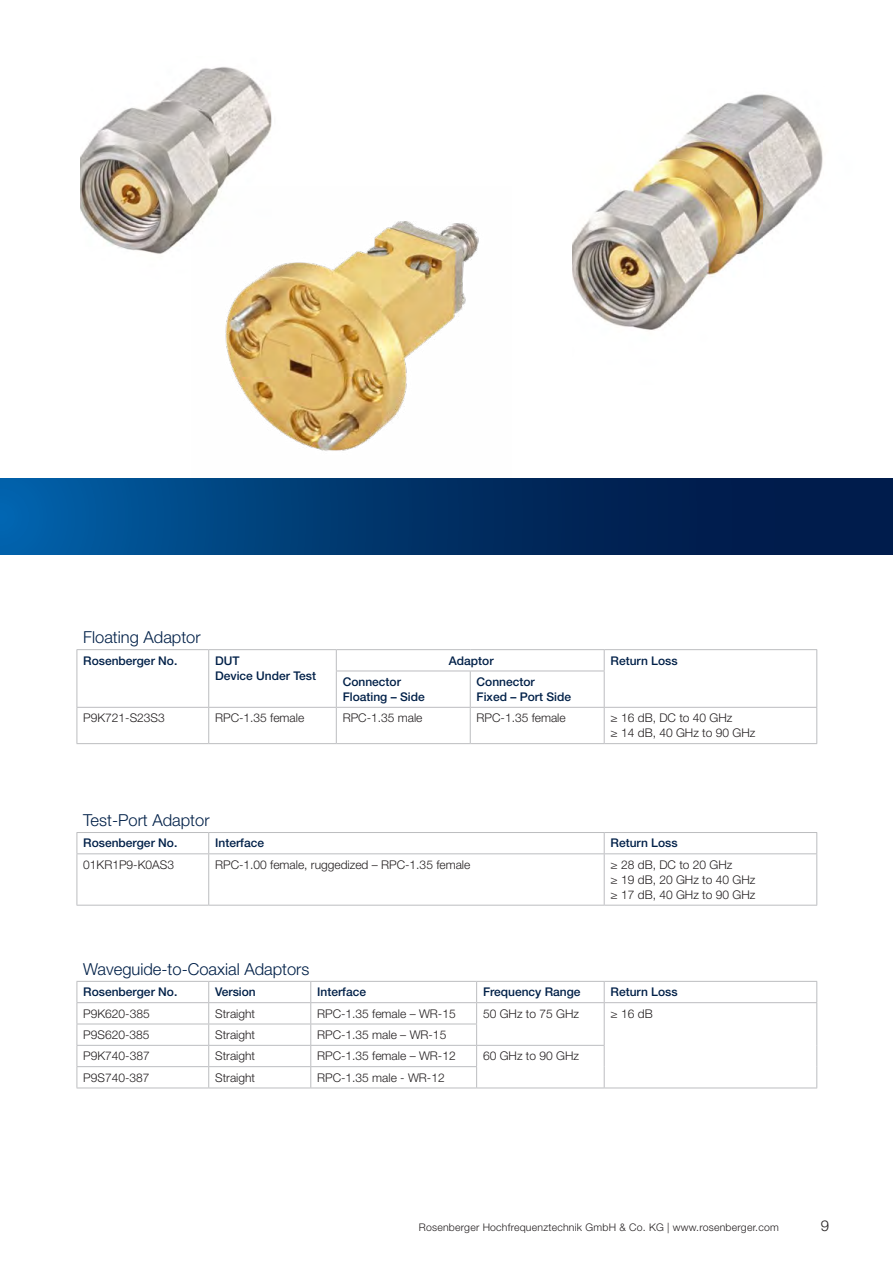
<style>
.page{position:relative;width:893px;height:1263px;background:#fff}
.page>*{position:absolute;margin:0;border:0;box-sizing:border-box;transform-origin:0 0}
.t1{font:300 16.5px "Helvetica Neue LT Pro";color:#002048}
.t2{font:300 15px "Helvetica Neue LT Pro";color:#231f20}
.t3{font:300 12px/15px "Helvetica Neue LT Pro";color:#231f20}
.t4{font:500 12px/15px "Helvetica Neue LT Pro";color:#002048}
.t5{font:300 10.5px "Helvetica Neue LT Pro";letter-spacing:.02em;color:#231f20}
</style>
<div class="page">
<img style="left:573px;top:94px;width:250px;height:236px">
<img style="left:81px;top:67px;width:191px;height:187px">
<img style="left:191px;top:187px;width:288px;height:264px">
<svg style="left:0;top:478px;width:893px;height:77px;background:#00346b"></svg>
<svg style="left:77px;top:650px;width:1px;height:21px"></svg>
<hr style="left:77px;top:671px;width:1px;height:36px;background:#bcbdc0">
<hr style="left:209px;top:649px;width:127px;height:1px;background:#bcbdc0">
<svg style="left:208px;top:650px;width:1px;height:21px"></svg>
<hr style="left:336px;top:649px;width:134px;height:1px;background:#bcbdc0">
<svg style="left:336px;top:650px;width:1px;height:21px"></svg>
<hr style="left:470px;top:649px;width:134px;height:1px;background:#bcbdc0">
<hr style="left:604px;top:649px;width:213px;height:1px;background:#bcbdc0">
<svg style="left:604px;top:650px;width:1px;height:21px"></svg>
<svg style="left:816px;top:650px;width:1px;height:21px"></svg>
<hr style="left:208px;top:671px;width:1px;height:36px;background:#bcbdc0">
<hr style="left:336px;top:671px;width:1px;height:36px;background:#bcbdc0">
<hr style="left:470px;top:671px;width:1px;height:36px;background:#bcbdc0">
<hr style="left:604px;top:671px;width:1px;height:36px;background:#bcbdc0">
<hr style="left:816px;top:671px;width:1px;height:36px;background:#bcbdc0">
<hr style="left:336px;top:671px;width:134px;height:1px;background:#bcbdc0">
<hr style="left:470px;top:671px;width:135px;height:1px;background:#bcbdc0">
<hr style="left:77px;top:707px;width:132px;height:1px;background:#bcbdc0">
<hr style="left:77px;top:708px;width:1px;height:35px;background:#bcbdc0">
<hr style="left:209px;top:707px;width:127px;height:1px;background:#bcbdc0">
<hr style="left:208px;top:708px;width:1px;height:35px;background:#bcbdc0">
<hr style="left:336px;top:707px;width:134px;height:1px;background:#bcbdc0">
<hr style="left:336px;top:708px;width:1px;height:35px;background:#bcbdc0">
<hr style="left:470px;top:707px;width:134px;height:1px;background:#bcbdc0">
<hr style="left:470px;top:708px;width:1px;height:35px;background:#bcbdc0">
<hr style="left:604px;top:707px;width:213px;height:1px;background:#bcbdc0">
<hr style="left:604px;top:708px;width:1px;height:35px;background:#bcbdc0">
<hr style="left:816px;top:708px;width:1px;height:35px;background:#bcbdc0">
<hr style="left:77px;top:743px;width:132px;height:1px;background:#bcbdc0">
<hr style="left:209px;top:743px;width:127px;height:1px;background:#bcbdc0">
<hr style="left:336px;top:743px;width:134px;height:1px;background:#bcbdc0">
<hr style="left:470px;top:743px;width:134px;height:1px;background:#bcbdc0">
<hr style="left:604px;top:743px;width:213px;height:1px;background:#bcbdc0">
<hr style="left:77px;top:649px;width:132px;height:1px;background:#bcbdc0">
<svg style="left:77px;top:833px;width:1px;height:20px"></svg>
<hr style="left:209px;top:832px;width:395px;height:1px;background:#bcbdc0">
<svg style="left:208px;top:833px;width:1px;height:20px"></svg>
<hr style="left:604px;top:832px;width:213px;height:1px;background:#bcbdc0">
<svg style="left:604px;top:833px;width:1px;height:20px"></svg>
<svg style="left:816px;top:833px;width:1px;height:20px"></svg>
<hr style="left:77px;top:853px;width:132px;height:1px;background:#bcbdc0">
<hr style="left:77px;top:854px;width:1px;height:51px;background:#bcbdc0">
<hr style="left:209px;top:853px;width:395px;height:1px;background:#bcbdc0">
<hr style="left:208px;top:854px;width:1px;height:51px;background:#bcbdc0">
<hr style="left:604px;top:853px;width:213px;height:1px;background:#bcbdc0">
<hr style="left:604px;top:854px;width:1px;height:51px;background:#bcbdc0">
<hr style="left:816px;top:854px;width:1px;height:51px;background:#bcbdc0">
<hr style="left:77px;top:905px;width:132px;height:1px;background:#bcbdc0">
<hr style="left:209px;top:905px;width:395px;height:1px;background:#bcbdc0">
<hr style="left:604px;top:905px;width:213px;height:1px;background:#bcbdc0">
<hr style="left:77px;top:832px;width:132px;height:1px;background:#bcbdc0">
<hr style="left:209px;top:981px;width:102px;height:1px;background:#bcbdc0">
<hr style="left:311px;top:981px;width:166px;height:1px;background:#bcbdc0">
<hr style="left:477px;top:981px;width:127px;height:1px;background:#bcbdc0">
<hr style="left:604px;top:981px;width:213px;height:1px;background:#bcbdc0">
<hr style="left:77px;top:1002px;width:132px;height:1px;background:#bcbdc0">
<hr style="left:209px;top:1002px;width:102px;height:1px;background:#bcbdc0">
<hr style="left:311px;top:1002px;width:166px;height:1px;background:#bcbdc0">
<hr style="left:477px;top:1002px;width:127px;height:1px;background:#bcbdc0">
<hr style="left:604px;top:1002px;width:213px;height:1px;background:#bcbdc0">
<hr style="left:77px;top:1024px;width:132px;height:1px;background:#bcbdc0">
<hr style="left:209px;top:1024px;width:102px;height:1px;background:#bcbdc0">
<hr style="left:311px;top:1024px;width:166px;height:1px;background:#bcbdc0">
<hr style="left:77px;top:1045px;width:132px;height:1px;background:#bcbdc0">
<hr style="left:209px;top:1045px;width:102px;height:1px;background:#bcbdc0">
<hr style="left:311px;top:1045px;width:166px;height:1px;background:#bcbdc0">
<hr style="left:477px;top:1045px;width:128px;height:1px;background:#bcbdc0">
<hr style="left:77px;top:1066px;width:132px;height:1px;background:#bcbdc0">
<svg style="left:77px;top:982px;width:1px;height:105px"></svg>
<hr style="left:209px;top:1066px;width:102px;height:1px;background:#bcbdc0">
<svg style="left:208px;top:982px;width:1px;height:105px"></svg>
<hr style="left:311px;top:1066px;width:166px;height:1px;background:#bcbdc0">
<svg style="left:310px;top:982px;width:1px;height:105px"></svg>
<svg style="left:476px;top:982px;width:1px;height:105px"></svg>
<svg style="left:604px;top:982px;width:1px;height:105px"></svg>
<svg style="left:816px;top:982px;width:1px;height:105px"></svg>
<hr style="left:77px;top:1087px;width:132px;height:1px;background:#bcbdc0">
<hr style="left:209px;top:1087px;width:102px;height:1px;background:#bcbdc0">
<hr style="left:311px;top:1087px;width:166px;height:1px;background:#bcbdc0">
<hr style="left:477px;top:1087px;width:127px;height:1px;background:#bcbdc0">
<hr style="left:604px;top:1087px;width:213px;height:1px;background:#bcbdc0">
<hr style="left:77px;top:981px;width:132px;height:1px;background:#bcbdc0">
<h1 class="t1" style="left:83px;top:627px;width:119px">Floating Adaptor</h1>
<p class="t4" style="left:83px;top:653px;width:96px">Rosenberger No.</p>
<p class="t4" style="left:215px;top:653px;width:102px">DUT<br>Device Under Test</p>
<p class="t4" style="left:449px;top:653px;width:46px">Adaptor</p>
<p class="t4" style="left:611px;top:653px;width:69px">Return Loss</p>
<p class="t4" style="left:343px;top:674px;width:84px">Connector<br>Floating – Side</p>
<p class="t4" style="left:477px;top:674px;width:96px">Connector<br>Fixed – Port Side</p>
<p class="t3" style="left:83px;top:710px;width:83px">P9K721-S23S3</p>
<p class="t3" style="left:215px;top:710px;width:91px">RPC-1.35 female</p>
<p class="t3" style="left:343px;top:710px;width:81px">RPC-1.35 male</p>
<p class="t3" style="left:477px;top:710px;width:91px">RPC-1.35 female</p>
<p class="t3" style="left:611px;top:710px;width:146px">≥ 16 dB, DC to 40 GHz<br>≥ 14 dB, 40 GHz to 90 GHz</p>
<h1 class="t1" style="left:83px;top:810px;width:128px">Test-Port Adaptor</h1>
<p class="t4" style="left:83px;top:835px;width:96px">Rosenberger No.</p>
<p class="t4" style="left:215px;top:835px;width:50px">Interface</p>
<p class="t4" style="left:611px;top:835px;width:69px">Return Loss</p>
<p class="t3" style="left:83px;top:857px;width:92px">01KR1P9-K0AS3</p>
<p class="t3" style="left:215px;top:857px;width:257px">RPC-1.00 female, ruggedized – RPC-1.35 female</p>
<p class="t3" style="left:611px;top:857px;width:146px">≥ 28 dB, DC to 20 GHz<br>≥ 19 dB, 20 GHz to 40 GHz ≥ 17 dB, 40 GHz to 90 GHz</p>
<h1 class="t1" style="left:83px;top:959px;width:228px">Waveguide-to-Coaxial Adaptors</h1>
<p class="t4" style="left:83px;top:984px;width:96px">Rosenberger No.</p>
<p class="t4" style="left:215px;top:984px;width:42px">Version</p>
<p class="t4" style="left:317px;top:984px;width:50px">Interface</p>
<p class="t4" style="left:483px;top:984px;width:99px">Frequency Range</p>
<p class="t4" style="left:611px;top:984px;width:69px">Return Loss</p>
<p class="t3" style="left:83px;top:1005px;width:68px">P9K620-385</p>
<p class="t3" style="left:215px;top:1005px;width:42px">Straight</p>
<p class="t3" style="left:317px;top:1005px;width:140px">RPC-1.35 female – WR-15</p>
<p class="t3" style="left:483px;top:1005px;width:98px">50 GHz to 75 GHz</p>
<p class="t3" style="left:611px;top:1005px;width:44px">≥ 16 dB</p>
<p class="t3" style="left:83px;top:1027px;width:68px">P9S620-385</p>
<p class="t3" style="left:215px;top:1027px;width:42px">Straight</p>
<p class="t3" style="left:317px;top:1027px;width:131px">RPC-1.35 male – WR-15</p>
<p class="t3" style="left:83px;top:1048px;width:68px">P9K740-387</p>
<p class="t3" style="left:215px;top:1048px;width:42px">Straight</p>
<p class="t3" style="left:317px;top:1048px;width:140px">RPC-1.35 female – WR-12</p>
<p class="t3" style="left:483px;top:1048px;width:98px">60 GHz to 90 GHz</p>
<p class="t3" style="left:83px;top:1069px;width:68px">P9S740-387</p>
<p class="t3" style="left:215px;top:1069px;width:42px">Straight</p>
<p class="t3" style="left:317px;top:1069px;width:129px">RPC-1.35 male - WR-12</p>
<p class="t5" style="left:419px;top:1221px;width:361px">Rosenberger Hochfrequenztechnik GmbH &amp; Co. KG | www.rosenberger.com</p>
<p class="t2" style="left:821px;top:1217px;width:10px">9</p>
</div>
